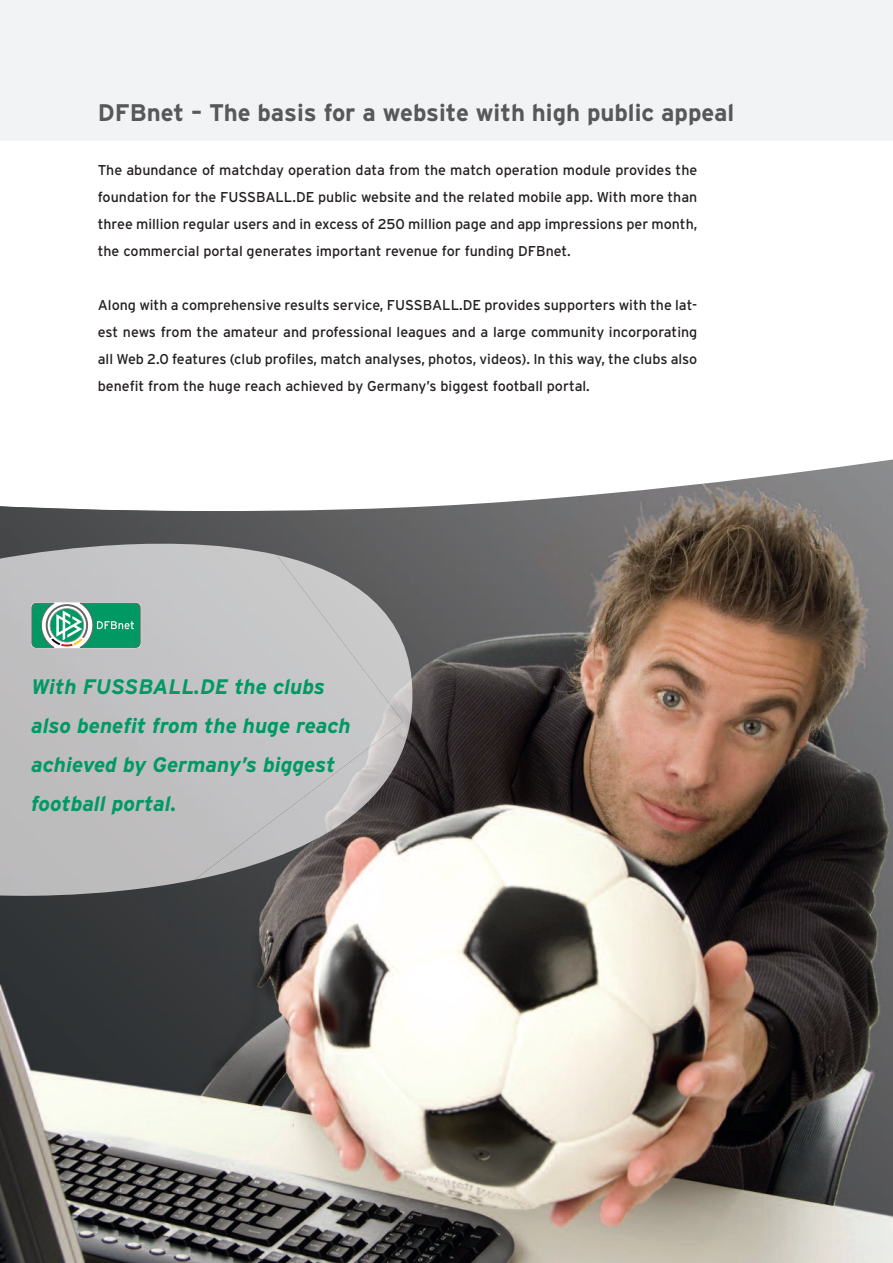
<style>
.page{position:relative;width:893px;height:1263px;background:#fff}
.page>*{position:absolute;margin:0;border:0;box-sizing:border-box;transform-origin:0 0}
.t1{font:700 24px "Interstate";color:#57585a}
.t2{font:italic 700 21px/39px "Interstate";color:#009964}
.t3{font:14.25px/27px "Interstate";color:#231f20;text-align:justify}
</style>
<div class="page">
<img style="left:0;top:459px;width:893px;height:804px">
<img style="left:0;top:459px;width:244px;height:47px">
<div style="left:0;top:896px;width:194px;height:131px;background:#333638"></div>
<img style="left:0;top:506px;width:277px;height:38px">
<div style="left:0;top:0;width:893px;height:140px;background:#f2f3f4"></div>
<img style="left:403px;top:555px;width:9px;height:325px">
<img style="left:0;top:544px;width:403px;height:352px">
<svg style="left:31px;top:602px;width:110px;height:46px"></svg>
<h1 class="t1" style="left:98px;top:98px;width:638px">DFBnet – The basis for a website with high public appeal</h1>
<p class="t3" style="left:98px;top:156px;width:601px">The abundance of matchday operation data from the match operation module provides the foundation for the FUSSBALL.DE public website and the related mobile app. With more than three million regular users and in excess of 250 million page and app impressions per month, the commercial portal generates important revenue for funding DFBnet.</p>
<p class="t3" style="left:98px;top:291px;width:601px">Along with a comprehensive results service, FUSSBALL.DE provides supporters with the lat&shy;est news from the amateur and professional leagues and a large community incorporating all Web 2.0 features (club profiles, match analyses, photos, videos). In this way, the clubs also benefit from the huge reach achieved by Germany’s biggest football portal.</p>
<h2 class="t2" style="left:31px;top:667px;width:321px">With FUSSBALL.DE the clubs also benefit from the huge reach achieved by Germany’s biggest football portal.</h2>
</div>
